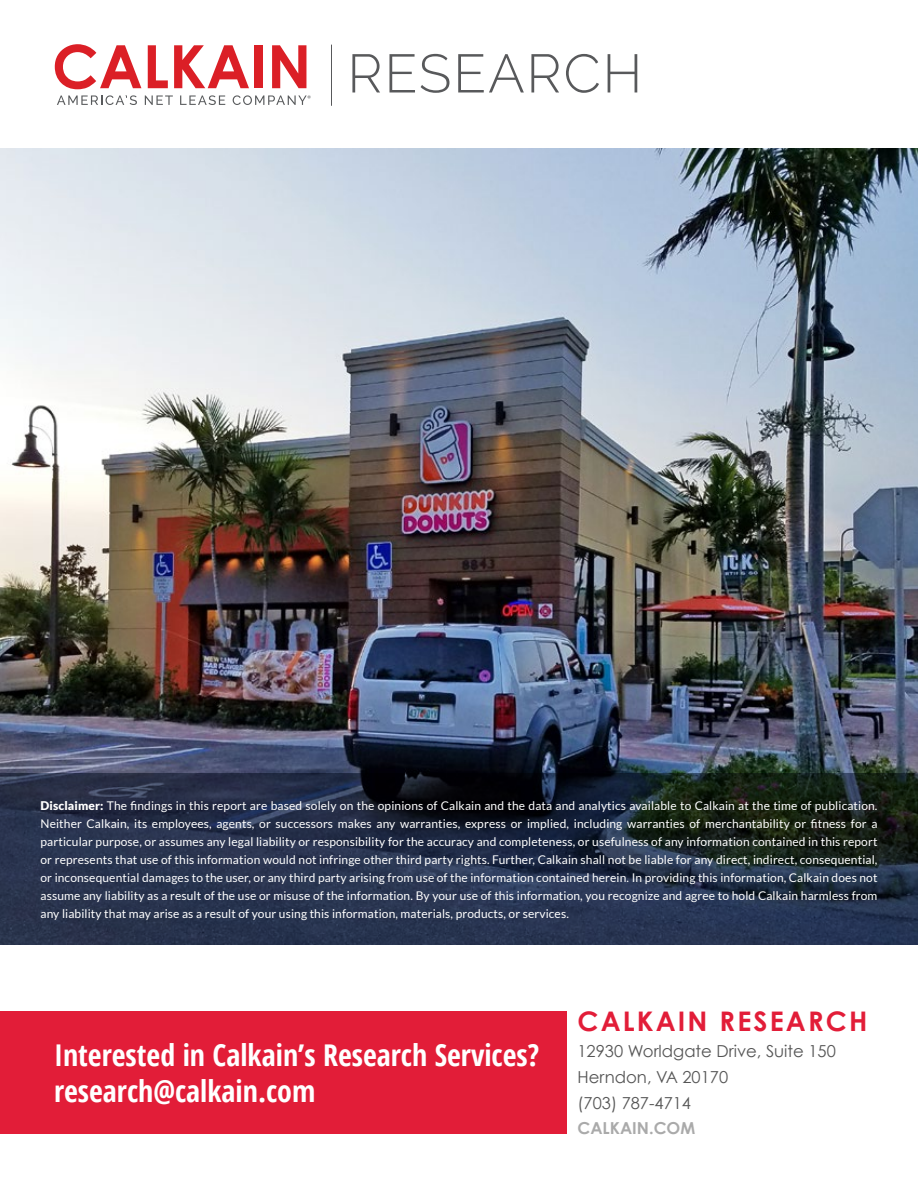
<style>
.page{position:relative;width:918px;height:1188px;background:#fff}
.page>*{position:absolute;margin:0;border:0;box-sizing:border-box;transform-origin:0 0}
.t1{font:300 54px "Raleway";letter-spacing:.03em;color:#58595b}
.t2{font:700 condensed 30px/36px "Open Sans";color:#fff}
.t3{font:700 27px "Century Gothic";letter-spacing:.08em;color:#e21d38}
.t4{font:16.5px/26px "Century Gothic";color:#555}
.t5{font:700 16.5px "Century Gothic";color:#aaa}
.t6{font:12px/18px "Lato";letter-spacing:.01em;color:#fff;text-align:justify}
.s1{font-weight:900}
</style>
<div class="page">
<hr style="left:331px;top:45px;width:1px;height:61px;background:#58595b">
<svg style="left:57px;top:95px;width:80px;height:10px"></svg>
<svg style="left:145px;top:95px;width:28px;height:10px"></svg>
<svg style="left:180px;top:95px;width:45px;height:10px"></svg>
<svg style="left:55px;top:44px;width:86px;height:45px"></svg>
<svg style="left:148px;top:45px;width:20px;height:43px"></svg>
<svg style="left:174px;top:45px;width:75px;height:43px"></svg>
<div style="left:255px;top:45px;width:8px;height:43px;background:#db1f26"></div>
<svg style="left:272px;top:45px;width:34px;height:43px"></svg>
<svg style="left:233px;top:95px;width:78px;height:10px"></svg>
<img style="left:0;top:148px;width:918px;height:625px">
<svg style="left:0;top:773px;width:918px;height:172px;background:#212c40"></svg>
<div style="left:0;top:1011px;width:567px;height:123px;background:#e21d38"></div>
<h1 class="t1" style="left:347px;top:42px;width:297px">RESEARCH</h1>
<p class="t6" style="left:40px;top:797px;width:839px"><span class="s1">Disclaimer:</span> The findings in this report are based solely on the opinions of Calkain and the data and analytics available to Calkain at the time of publication.<br>Neither Calkain, its employees, agents, or successors makes any warranties, express or implied, including warranties of merchantability or fitness for a particular purpose, or assumes any legal liability or responsibility for the accuracy and completeness, or usefulness of any information contained in this report or represents that use of this information would not infringe other third party rights. Further, Calkain shall not be liable for any direct, indirect, consequential, or inconsequential damages to the user, or any third party arising from use of the information contained herein. In providing this information, Calkain does not assume any liability as a result of the use or misuse of the information. By your use of this information, you recognize and agree to hold Calkain harmless from any liability that may arise as a result of your using this information, materials, products, or services.</p>
<h2 class="t2" style="left:54px;top:1036px;width:487px">Interested in Calkain’s Research Services? research@calkain.com</h2>
<h3 class="t3" style="left:578px;top:1004px;width:291px">CALKAIN RESEARCH</h3>
<h3 class="t4" style="left:578px;top:1038px;width:260px">12930 Worldgate Drive, Suite 150<br>Herndon, VA 20170<br>(703) 787-4714</h3>
<h3 class="t5" style="left:578px;top:1118px;width:119px">CALKAIN.COM</h3>
</div>
